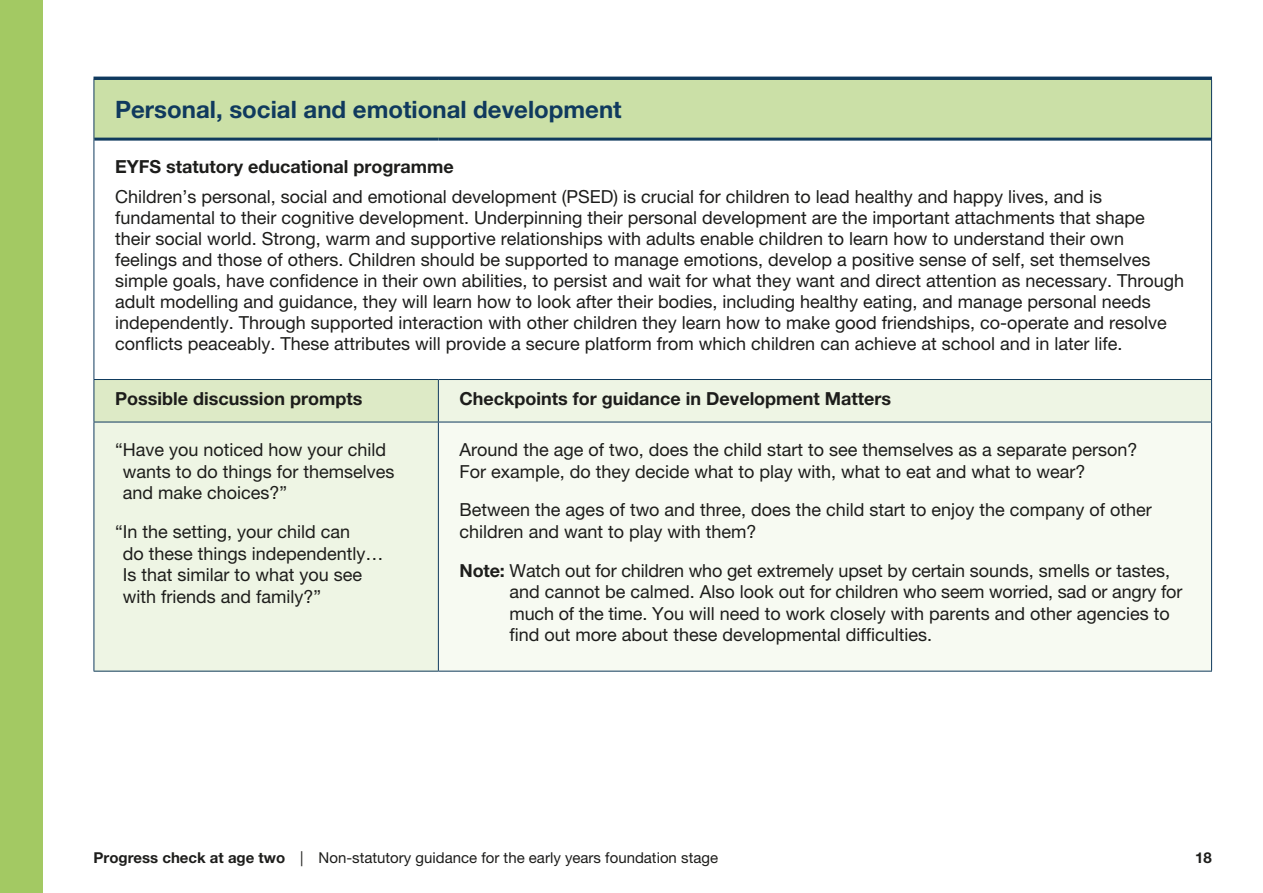
<style>
.page{position:relative;width:1263px;height:893px;background:#fff}
.page>*{position:absolute;margin:0;border:0;box-sizing:border-box;transform-origin:0 0}
.Table_Hdr_16_19_bold{font:700 24px "Helvetica Neue LT Pro";color:#103a5e}
.Body_12_14_roman_BLK{font:18px/21px "Helvetica Neue LT Pro";color:#1d1d1b}
.Table_Body_12_14_rom{font:18px/21.6px "Helvetica Neue LT Pro";color:#1d1d1b}
.Table_Subhd_12_14_bo{font:700 18px "Helvetica Neue LT Pro";color:#1d1d1b}
.Body_12_14_roman_BLK-2{font:700 18px "Helvetica Neue LT Pro";color:#1d1d1b}
.t1{font:15px "Helvetica Neue LT Pro Roman 2";color:#1d1d1b}
.t2{font:700 15px "Helvetica Neue LT Pro";color:#1d1d1b}
.s1{font-weight:700}
.s2{font-family:"Helvetica Neue LT Pro Bd 2"}
</style>
<div class="page">
<div style="left:94px;top:79px;width:1117px;height:60px;background:#cbe0a7"></div>
<div style="left:94px;top:379px;width:344px;height:43px;background:#ddeac6"></div>
<div style="left:438px;top:379px;width:773px;height:43px;background:#eef5e4"></div>
<div style="left:94px;top:422px;width:344px;height:249px;background:#eef5e4"></div>
<div style="left:438px;top:422px;width:773px;height:249px;background:#f7faf2"></div>
<hr style="left:94px;top:380px;width:1px;height:42px;background:#103a5e">
<hr style="left:438px;top:380px;width:1px;height:42px;background:#103a5e">
<hr style="left:1211px;top:380px;width:1px;height:42px;background:#103a5e">
<hr style="left:94px;top:422px;width:344px;height:1px;background:#103a5e">
<hr style="left:94px;top:422px;width:1px;height:249px;background:#103a5e">
<hr style="left:438px;top:422px;width:774px;height:1px;background:#103a5e">
<hr style="left:438px;top:422px;width:1px;height:249px;background:#103a5e">
<hr style="left:1211px;top:422px;width:1px;height:249px;background:#103a5e">
<hr style="left:94px;top:671px;width:344px;height:1px;background:#103a5e">
<hr style="left:438px;top:671px;width:774px;height:1px;background:#103a5e">
<hr style="left:94px;top:138px;width:344px;height:3px;background:#103a5e">
<hr style="left:438px;top:138px;width:773px;height:3px;background:#103a5e">
<hr style="left:94px;top:379px;width:344px;height:1px;background:#103a5e">
<hr style="left:438px;top:379px;width:774px;height:1px;background:#103a5e">
<hr style="left:94px;top:80px;width:1px;height:59px;background:#103a5e">
<hr style="left:1211px;top:80px;width:1px;height:59px;background:#103a5e">
<hr style="left:94px;top:139px;width:1px;height:240px;background:#103a5e">
<hr style="left:1211px;top:139px;width:1px;height:240px;background:#103a5e">
<hr style="left:93px;top:77px;width:1119px;height:3px;background:#103a5e">
<div style="left:0;top:0;width:43px;height:893px;background:#a3c963"></div>
<p class="Table_Hdr_16_19_bold" style="left:115px;top:94px;width:508px">Personal, social and emotional development</p>
<p class="Body_12_14_roman_BLK-2" style="left:115px;top:156px;width:340px">EYFS statutory educational programme</p>
<p class="Body_12_14_roman_BLK" style="left:115px;top:186px;width:1070px">Children’s personal, social and emotional development (PSED) is crucial for children to lead healthy and happy lives, and is fundamental to their cognitive development. Underpinning their personal development are the important attachments that shape their social world. Strong, warm and supportive relationships with adults enable children to learn how to understand their own feelings and those of others. Children should be supported to manage emotions, develop a positive sense of self, set themselves simple goals, have confidence in their own abilities, to persist and wait for what they want and direct attention as necessary. Through adult modelling and guidance, they will learn how to look after their bodies, including healthy eating, and manage personal needs independently. Through supported interaction with other children they learn how to make good friendships, co-operate and resolve conflicts peaceably. These attributes will provide a secure platform from which children can achieve at school and in later life.</p>
<p class="Table_Subhd_12_14_bo" style="left:115px;top:388px;width:249px">Possible discussion prompts</p>
<p class="Table_Subhd_12_14_bo" style="left:460px;top:388px;width:433px">Checkpoints for guidance in Development Matters</p>
<p class="Table_Body_12_14_rom" style="left:123px;top:439px;width:273px;text-indent:-8px">“Have you noticed how your child wants to do things for themselves and make choices?”</p>
<p class="Table_Body_12_14_rom" style="left:123px;top:520px;width:262px;text-indent:-8px">“In the setting, your child can<br>do these things independently…<br>Is that similar to what you see with friends and family?”</p>
<p class="Table_Body_12_14_rom" style="left:460px;top:439px;width:679px">Around the age of two, does the child start to see themselves as a separate person?<br>For example, do they decide what to play with, what to eat and what to wear?</p>
<p class="Table_Body_12_14_rom" style="left:460px;top:499px;width:694px">Between the ages of two and three, does the child start to enjoy the company of other children and want to play with them?</p>
<p class="Table_Body_12_14_rom" style="left:510px;top:559px;width:674px;text-indent:-50px"><span class="s1">Note:</span> Watch out for children who get extremely upset by certain sounds, smells or tastes, and cannot be calmed. Also look out for children who seem worried, sad or angry for much of the time. You will need to work closely with parents and other agencies to find out more about these developmental difficulties.</p>
<p class="t1" style="left:94px;top:849px;width:626px"><span class="s2">Progress check at age two</span> | Non-statutory guidance for the early years foundation stage</p>
<p class="t2" style="left:1195px;top:849px;width:18px">18</p>
</div>
